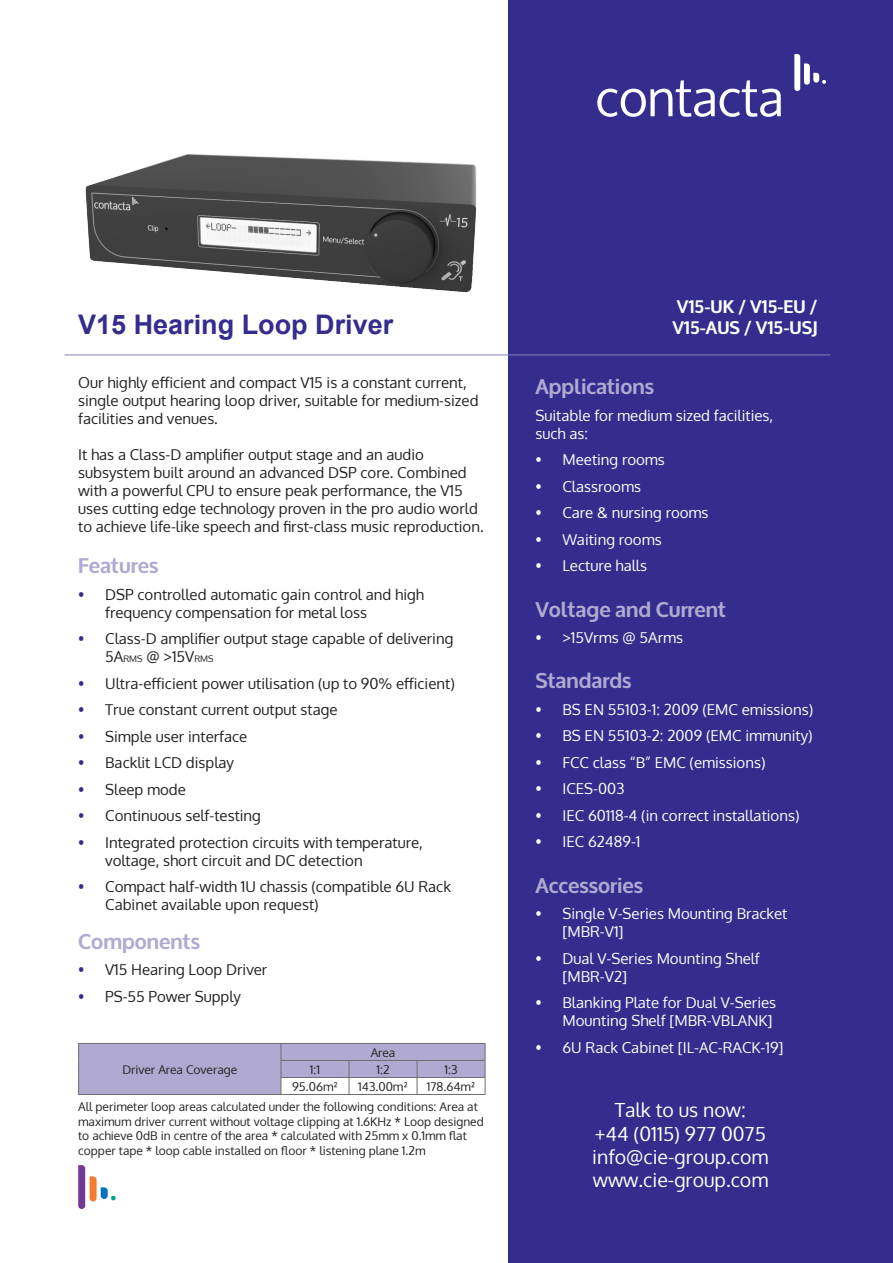
<style>
.page{position:relative;width:893px;height:1263px;background:#fff}
.page>*{position:absolute;margin:0;border:0;box-sizing:border-box;transform-origin:0 0}
.t1{font:700 27px "Arial";color:#342d8d}
.t2{font:700 21px "Oxygen";color:#b0a9d2}
.t3{font:19.5px/23.4px "Oxygen";color:#fff}
.t4{font:700 18px/21.6px "Oxygen";color:#fff}
.t5{font:15px/18px "Oxygen";color:#231f20}
.t6{font:15px/18px "Oxygen";color:#fff}
.t7{font:12px/14.4px "Oxygen";color:#231f20}
.s1{color:#342d8d}
.s2{font-size:9px}
</style>
<div class="page">
<div style="left:508px;top:0;width:385px;height:1263px;background:#342d8d"></div>
<img style="left:85px;top:154px;width:392px;height:139px">
<svg style="left:597px;top:80px;width:184px;height:37px"></svg>
<svg style="left:794px;top:54px;width:32px;height:37px"></svg>
<hr style="left:65px;top:355px;width:765px;height:1px;background:#887fba">
<svg style="left:78px;top:1165px;width:38px;height:44px"></svg>
<hr style="left:78px;top:1094px;width:203px;height:1px;background:#6d6d6e">
<svg style="left:78px;top:1043px;width:408px;height:51px"></svg>
<hr style="left:281px;top:1094px;width:68px;height:1px;background:#6d6d6e">
<hr style="left:349px;top:1094px;width:68px;height:1px;background:#6d6d6e">
<hr style="left:417px;top:1094px;width:68px;height:1px;background:#6d6d6e">
<p class="t1" style="left:78px;top:306px;width:317px">V15 Hearing Loop Driver</p>
<p class="t5" style="left:78px;top:373px;width:402px">Our highly efficient and compact V15 is a constant current, single output hearing loop driver, suitable for medium-sized facilities and venues.</p>
<p class="t5" style="left:78px;top:445px;width:407px">It has a Class-D amplifier output stage and an audio subsystem built around an advanced DSP core. Combined with a powerful CPU to ensure peak performance, the V15 uses cutting edge technology proven in the pro audio world to achieve life-like speech and first-class music reproduction.</p>
<p class="t2" style="left:78px;top:553px;width:82px">Features</p>
<p class="t5" style="left:105px;top:585px;width:320px;text-indent:-27px"><span class="s1">•</span> DSP controlled automatic gain control and high frequency compensation for metal loss</p>
<p class="t5" style="left:105px;top:630px;width:350px;text-indent:-27px"><span class="s1">•</span> Class-D amplifier output stage capable of delivering<br>5A<span class="s2">RMS</span> @ &gt;15V<span class="s2">RMS</span></p>
<p class="t5" style="left:78px;top:674px;width:378px"><span class="s1">•</span> Ultra-efficient power utilisation (up to 90% efficient)</p>
<p class="t5" style="left:78px;top:701px;width:261px"><span class="s1">•</span> True constant current output stage</p>
<p class="t5" style="left:78px;top:727px;width:171px"><span class="s1">•</span> Simple user interface</p>
<p class="t5" style="left:78px;top:754px;width:157px"><span class="s1">•</span> Backlit LCD display</p>
<p class="t5" style="left:78px;top:780px;width:109px"><span class="s1">•</span> Sleep mode</p>
<p class="t5" style="left:78px;top:807px;width:184px"><span class="s1">•</span> Continuous self-testing</p>
<p class="t5" style="left:105px;top:833px;width:319px;text-indent:-27px"><span class="s1">•</span> Integrated protection circuits with temperature, voltage, short circuit and DC detection</p>
<p class="t5" style="left:105px;top:878px;width:347px;text-indent:-27px"><span class="s1">•</span> Compact half-width 1U chassis (compatible 6U Rack<br>Cabinet available upon request)</p>
<p class="t2" style="left:78px;top:928px;width:123px">Components</p>
<p class="t5" style="left:78px;top:961px;width:191px"><span class="s1">•</span> V15 Hearing Loop Driver</p>
<p class="t5" style="left:78px;top:987px;width:164px"><span class="s1">•</span> PS-55 Power Supply</p>
<p class="t7" style="left:122px;top:1062px;width:116px">Driver Area Coverage</p>
<p class="t7" style="left:371px;top:1045px;width:26px">Area</p>
<p class="t7" style="left:310px;top:1062px;width:12px">1:1</p>
<p class="t7" style="left:376px;top:1062px;width:15px">1:2</p>
<p class="t7" style="left:445px;top:1062px;width:15px">1:3</p>
<p class="t7" style="left:292px;top:1079px;width:47px">95.06m²</p>
<p class="t7" style="left:358px;top:1079px;width:51px">143.00m²</p>
<p class="t7" style="left:427px;top:1079px;width:50px">178.64m²</p>
<p class="t7" style="left:78px;top:1100px;width:407px">All perimeter loop areas calculated under the following conditions: Area at maximum driver current without voltage clipping at 1.6KHz * Loop designed to achieve 0dB in centre of the area * calculated with 25mm x 0.1mm flat copper tape * loop cable installed on floor * listening plane 1.2m</p>
<p class="t4" style="left:672px;top:296px;width:147px">V15-UK / V15-EU /<br>V15-AUS / V15-USJ</p>
<p class="t2" style="left:535px;top:373px;width:120px">Applications</p>
<p class="t6" style="left:535px;top:407px;width:239px">Suitable for medium sized facilities, such as:</p>
<p class="t6" style="left:535px;top:451px;width:131px">• Meeting rooms</p>
<p class="t6" style="left:535px;top:477px;width:107px">• Classrooms</p>
<p class="t6" style="left:535px;top:504px;width:175px">• Care &amp; nursing rooms</p>
<p class="t6" style="left:535px;top:530px;width:128px">• Waiting rooms</p>
<p class="t6" style="left:535px;top:557px;width:113px">• Lecture halls</p>
<p class="t2" style="left:535px;top:596px;width:192px">Voltage and Current</p>
<p class="t6" style="left:535px;top:629px;width:149px">• &gt;15Vrms @ 5Arms</p>
<p class="t2" style="left:535px;top:668px;width:97px">Standards</p>
<p class="t6" style="left:535px;top:700px;width:279px">• BS EN 55103-1: 2009 (EMC emissions)</p>
<p class="t6" style="left:535px;top:727px;width:279px">• BS EN 55103-2: 2009 (EMC immunity)</p>
<p class="t6" style="left:535px;top:753px;width:232px">• FCC class “B” EMC (emissions)</p>
<p class="t6" style="left:535px;top:780px;width:90px">• ICES-003</p>
<p class="t6" style="left:535px;top:806px;width:266px">• IEC 60118-4 (in correct installations)</p>
<p class="t6" style="left:535px;top:833px;width:107px">• IEC 62489-1</p>
<p class="t2" style="left:535px;top:872px;width:109px">Accessories</p>
<p class="t6" style="left:562px;top:905px;width:226px;text-indent:-27px">• Single V-Series Mounting Bracket [MBR-V1]</p>
<p class="t6" style="left:562px;top:949px;width:199px;text-indent:-27px">• Dual V-Series Mounting Shelf [MBR-V2]</p>
<p class="t6" style="left:535px;top:994px;width:242px;text-align:right">• Blanking Plate for Dual V-Series<br>Mounting Shelf [MBR-VBLANK]</p>
<p class="t6" style="left:535px;top:1038px;width:250px">• 6U Rack Cabinet [IL-AC-RACK-19]</p>
<p class="t3" style="left:615px;top:1098px;width:132px">Talk to us now:</p>
<p class="t3" style="left:592px;top:1122px;width:178px">+44 (0115) 977 0075 info@cie-group.com</p>
<p class="t3" style="left:593px;top:1169px;width:177px">www.cie-group.com</p>
</div>
